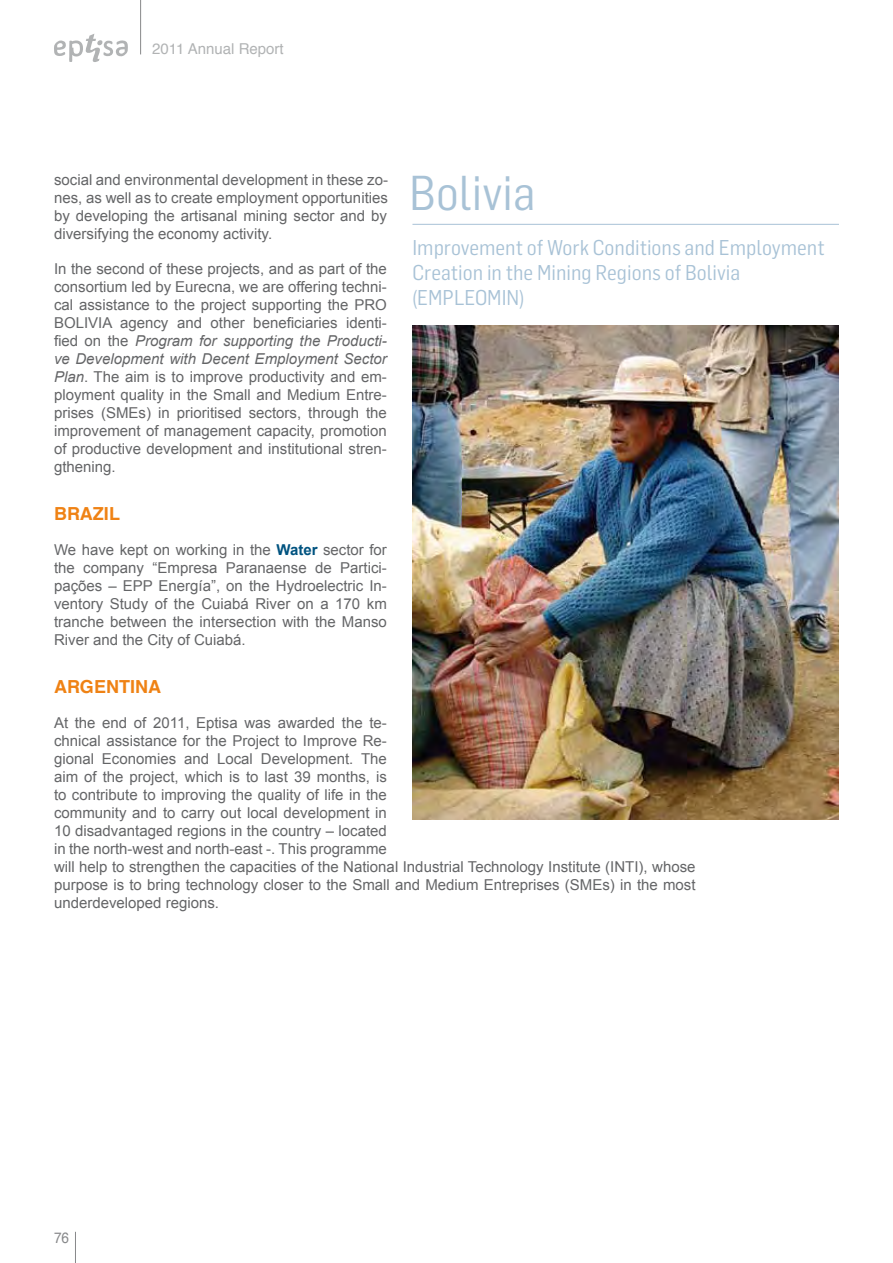
<style>
.page{position:relative;width:893px;height:1263px;background:#fff}
.page>*{position:absolute;margin:0;border:0;box-sizing:border-box;transform-origin:0 0}
.t1{font:48px "Flama Semicondensed";color:#a8c2d6}
.t2{font:21px/25.2px "Flama Semicondensed";color:#a8c2d6}
.t3{font:700 18px "Helvetica";color:#ef8214}
.t4{font:15px/18px "Arial";color:#646567;text-align:justify}
.t5{font:15px "Helvetica";color:#b1b3b4}
.t6{font:15px "Helvetica";color:#87888a;scale:.9 1}
.s1{font-style:italic}
.s2{font-weight:700;color:#005380}
</style>
<div class="page">
<hr style="left:75px;top:1232px;width:1px;height:31px;background:#87888a">
<svg style="left:54px;top:34px;width:74px;height:28px"></svg>
<hr style="left:140px;top:0;width:1px;height:54px;background:#87888a">
<img style="left:412px;top:325px;width:427px;height:495px">
<hr style="left:412px;top:224px;width:427px;height:1px;background:#a8c2d6">
<p class="t5" style="left:152px;top:37px;width:133px">2011 Annual Report</p>
<p class="t4" style="left:54px;top:171px;width:335px">social and environmental development in these zo&shy;nes, as well as to create employment opportunities by developing the artisanal mining sector and by diversifying the economy activity.</p>
<p class="t4" style="left:54px;top:260px;width:334px">In the second of these projects, and as part of the consortium led by Eurecna, we are offering techni&shy;cal assistance to the project supporting the PRO BOLIVIA agency and other beneficiaries identi&shy;fied on the <span class="s1">Program for supporting the Producti&shy;ve Development with Decent Employment Sector Plan</span>. The aim is to improve productivity and em&shy;ployment quality in the Small and Medium Entre&shy;prises (SMEs) in prioritised sectors, through the improvement of management capacity, promotion of productive development and institutional stren&shy;gthening.</p>
<p class="t3" style="left:54px;top:499px;width:67px">BRAZIL</p>
<p class="t4" style="left:54px;top:541px;width:334px">We have kept on working in the <span class="s2">Water</span> sector for the company “Empresa Paranaense de Partici&shy;pações – EPP Energía”, on the Hydroelectric In&shy;ventory Study of the Cuiabá River on a 170 km tranche between the intersection with the Manso River and the City of Cuiabá.</p>
<p class="t3" style="left:54px;top:672px;width:108px">ARGENTINA</p>
<p class="t4" style="left:54px;top:714px;width:643px;text-align:left">At the end of 2011, Eptisa was awarded the te-<br>chnical assistance for the Project to Improve Re-<br>gional Economies and Local Development. The<br>aim of the project, which is to last 39 months, is<br>to contribute to improving the quality of life in the<br>community and to carry out local development in<br>10 disadvantaged regions in the country – located<br>in the north-west and north-east -. This programme<br>will help to strengthen the capacities of the National Industrial Technology Institute (INTI), whose purpose is to bring technology closer to the Small and Medium Entreprises (SMEs) in the most underdeveloped regions.</p>
<h1 class="t1" style="left:409px;top:163px;width:128px">Bolivia</h1>
<h2 class="t2" style="left:412px;top:234px;width:414px">Improvement of Work Conditions and Employment<br>Creation in the Mining Regions of Bolivia (EMPLEOMIN)</h2>
<p class="t6" style="left:54px;top:1226px;width:18px">76</p>
</div>
